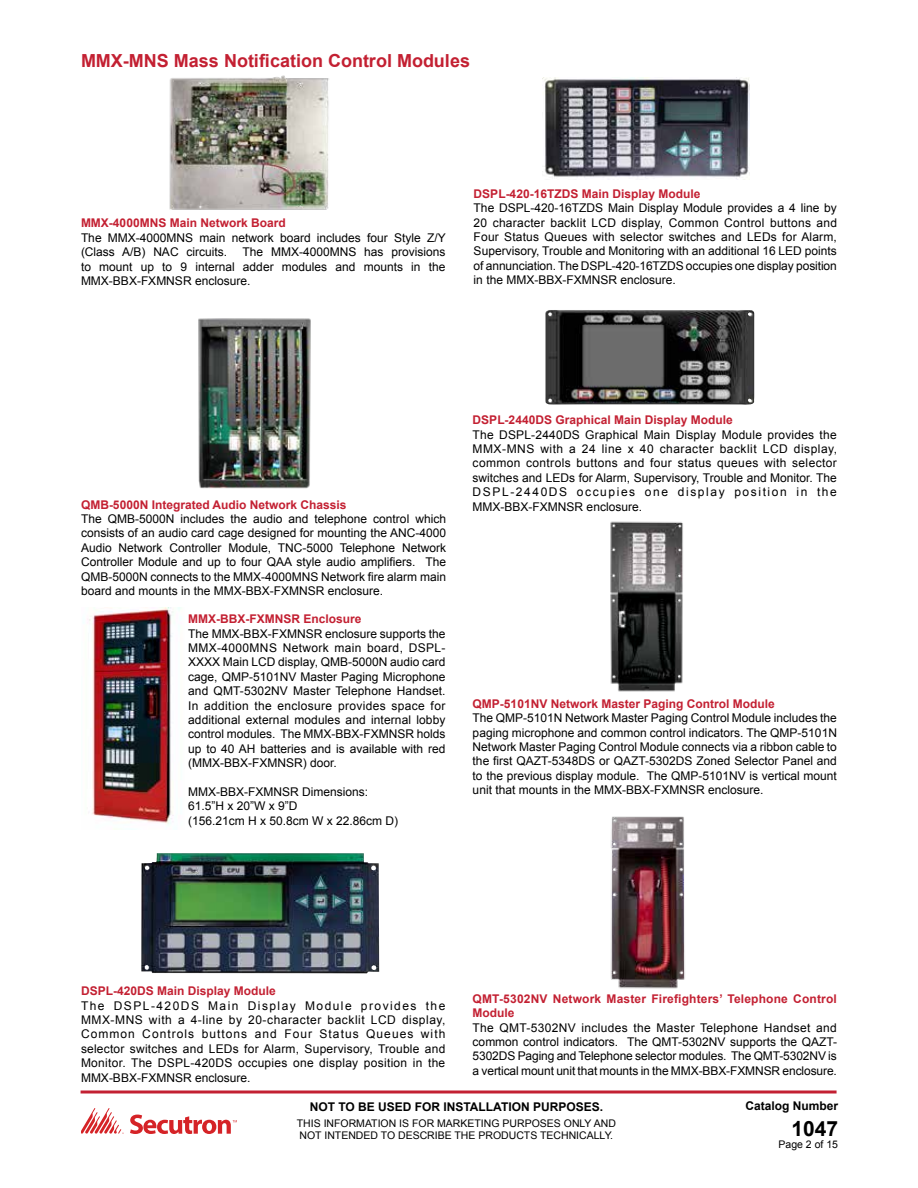
<style>
.page{position:relative;width:918px;height:1188px;background:#fff}
.page>*{position:absolute;margin:0;border:0;box-sizing:border-box;transform-origin:0 0}
.t1{font:700 21px "Arial";color:#000}
.t2{font:700 18px "Arial";color:#c32032}
.t3{font:12px/14.4px "Arial";color:#000;text-align:justify}
.t4{font:700 12px/14.4px "Arial";color:#c32032}
.t5{font:700 12px "Arial";color:#000}
.t6{font:10.5px/12.6px "Arial";color:#000}
</style>
<div class="page">
<img style="left:83px;top:608px;width:97px;height:217px">
<svg style="left:81px;top:1090px;width:756px;height:4px;background:#d15765"></svg>
<svg style="left:130px;top:1115px;width:107px;height:19px"></svg>
<svg style="left:81px;top:1108px;width:43px;height:26px"></svg>
<img style="left:198px;top:318px;width:113px;height:171px">
<img style="left:169px;top:75px;width:160px;height:135px">
<img style="left:545px;top:310px;width:210px;height:95px">
<img style="left:610px;top:521px;width:73px;height:171px">
<img style="left:610px;top:816px;width:75px;height:173px">
<img style="left:544px;top:78px;width:205px;height:101px">
<img style="left:141px;top:853px;width:238px;height:120px">
<h2 class="t2" style="left:81px;top:49px;width:391px">MMX-MNS Mass Notification Control Modules</h2>
<p class="t4" style="left:81px;top:216px;width:206px">MMX-4000MNS Main Network Board</p>
<p class="t3" style="left:81px;top:230px;width:366px">The MMX-4000MNS main network board includes four Style Z/Y (Class A/B) NAC circuits.</p>
<p class="t3" style="left:81px;top:245px;width:366px;text-indent:162px">The MMX-4000MNS has provisions to mount up to 9 internal adder modules and mounts in the MMX-BBX-FXMNSR enclosure.</p>
<p class="t4" style="left:474px;top:187px;width:228px">DSPL-420-16TZDS Main Display Module</p>
<p class="t3" style="left:474px;top:201px;width:365px">The DSPL-420-16TZDS Main Display Module provides a 4 line by 20 character backlit LCD display, Common Control buttons and Four Status Queues with selector switches and LEDs for Alarm, Supervisory, Trouble and Monitoring with an additional 16 LED points of annunciation. The DSPL-420-16TZDS occupies one display position in the MMX-BBX-FXMNSR enclosure.</p>
<p class="t4" style="left:81px;top:498px;width:267px">QMB-5000N Integrated Audio Network Chassis</p>
<p class="t3" style="left:81px;top:512px;width:367px">The QMB-5000N includes the audio and telephone control which consists of an audio card cage designed for mounting the ANC-4000<br>Audio Network Controller Module, TNC-5000 Telephone Network Controller Module and up to four QAA style audio amplifiers. The QMB-5000N connects to the MMX-4000MNS Network fire alarm main board and mounts in the MMX-BBX-FXMNSR enclosure.</p>
<p class="t4" style="left:188px;top:612px;width:175px">MMX-BBX-FXMNSR Enclosure</p>
<p class="t3" style="left:188px;top:626px;width:259px">The MMX-BBX-FXMNSR enclosure supports the MMX-4000MNS Network main board, DSPL-XXXX Main LCD display, QMB-5000N audio card cage, QMP-5101NV Master Paging Microphone and QMT-5302NV Master Telephone Handset.<br>In addition the enclosure provides space for additional external modules and internal lobby control modules. The MMX-BBX-FXMNSR holds up to 40 AH batteries and is available with red (MMX-BBX-FXMNSR) door.</p>
<p class="t3" style="left:188px;top:785px;width:212px;text-align:left">MMX-BBX-FXMNSR Dimensions:<br>61.5”H x 20”W x 9”D<br>(156.21cm H x 50.8cm W x 22.86cm D)</p>
<p class="t4" style="left:473px;top:413px;width:262px">DSPL-2440DS Graphical Main Display Module</p>
<p class="t3" style="left:473px;top:427px;width:366px">The DSPL-2440DS Graphical Main Display Module provides the MMX-MNS with a 24 line x 40 character backlit LCD display, common controls buttons and four status queues with selector switches and LEDs for Alarm, Supervisory, Trouble and Monitor. The DSPL-2440DS occupies one display position in the MMX-BBX-FXMNSR enclosure.</p>
<p class="t4" style="left:473px;top:697px;width:304px">QMP-5101NV Network Master Paging Control Module</p>
<p class="t3" style="left:473px;top:711px;width:366px">The QMP-5101N Network Master Paging Control Module includes the paging microphone and common control indicators. The QMP-5101N Network Master Paging Control Module connects via a ribbon cable to the first QAZT-5348DS or QAZT-5302DS Zoned Selector Panel and to the previous display module. The QMP-5101NV is vertical mount unit that mounts in the MMX-BBX-FXMNSR enclosure.</p>
<p class="t4" style="left:81px;top:984px;width:196px">DSPL-420DS Main Display Module</p>
<p class="t3" style="left:81px;top:998px;width:366px">The DSPL-420DS Main Display Module provides the MMX-MNS with a 4-line by 20-character backlit LCD display, Common Controls buttons and Four Status Queues with selector switches and LEDs for Alarm, Supervisory, Trouble and Monitor. The DSPL-420DS occupies one display position in the MMX-BBX-FXMNSR enclosure.</p>
<p class="t4" style="left:473px;top:992px;width:366px">QMT-5302NV Network Master Firefighters’ Telephone Control<br>Module</p>
<p class="t3" style="left:473px;top:1020px;width:366px">The QMT-5302NV includes the Master Telephone Handset and common control indicators. The QMT-5302NV supports the QAZT-5302DS Paging and Telephone selector modules. The QMT-5302NV is a vertical mount unit that mounts in the MMX-BBX-FXMNSR enclosure.</p>
<p class="t5" style="left:310px;top:1099px;width:295px">NOT TO BE USED FOR INSTALLATION PURPOSES.</p>
<p class="t6" style="left:297px;top:1117px;width:321px">THIS INFORMATION IS FOR MARKETING PURPOSES ONLY AND<br>NOT INTENDED TO DESCRIBE THE PRODUCTS TECHNICALLY.</p>
<p class="t5" style="left:745px;top:1098px;width:94px">Catalog Number</p>
<h1 class="t1" style="left:791px;top:1114px;width:48px">1047</h1>
<p class="t6" style="left:779px;top:1138px;width:61px">Page 2 of 15</p>
</div>
